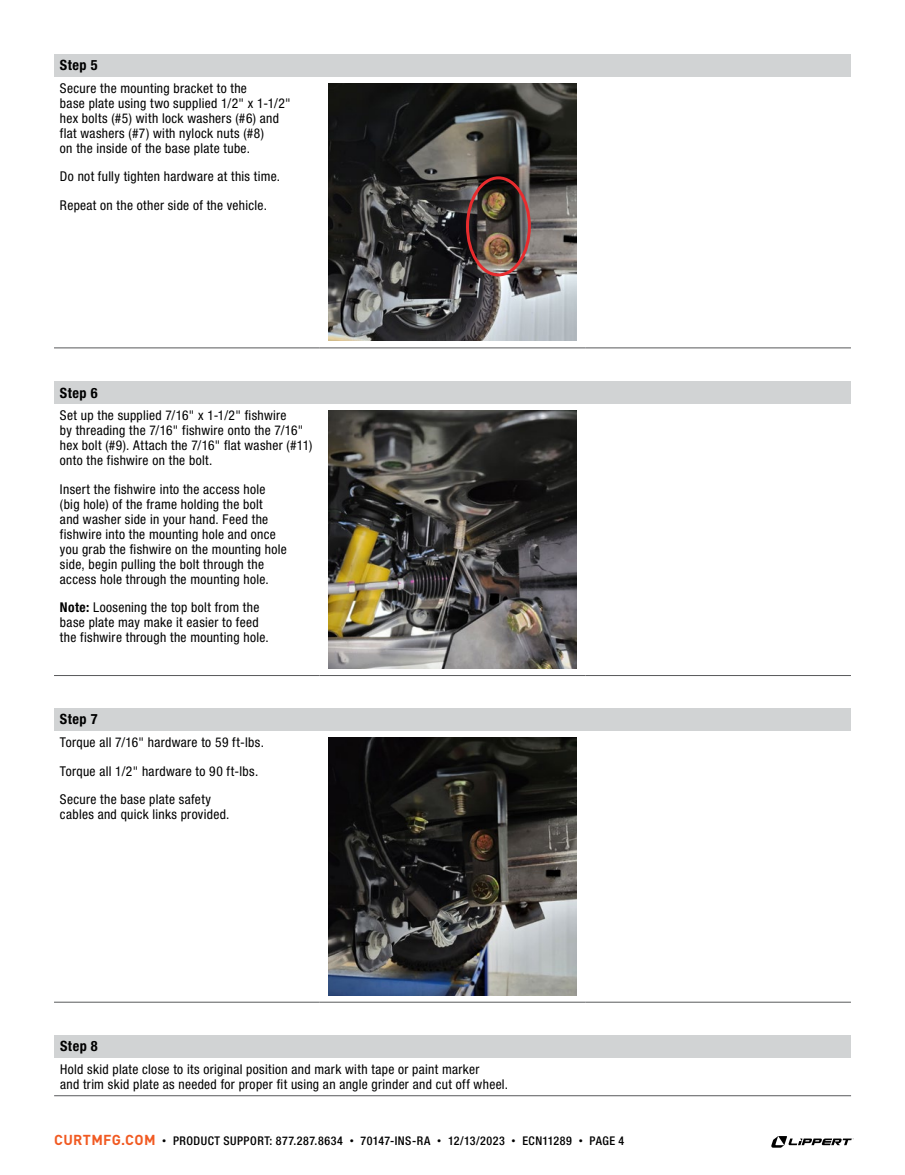
<style>
.page{position:relative;width:905px;height:1175px;background:#fff}
.page>*{position:absolute;margin:0;border:0;box-sizing:border-box;transform-origin:0 0}
.t1{font:700 condensed 14.25px "Helvetica Neue LT Std";letter-spacing:.035em;color:#000}
.t2{font:condensed 13.5px/15px "Helvetica Neue LT Std";letter-spacing:.025em;color:#000}
.t3{font:500 condensed 12px "Helvetica Neue LT Std";letter-spacing:.04em;color:#000}
.s1{font-weight:700}
.s2{font-family:"DINOT";font-weight:700;font-stretch:normal;font-size:14.25px;color:#f15a22}
.s3{font-family:"DINOT";font-weight:400;font-stretch:normal;font-size:9px}
</style>
<div class="page">
<svg style="left:771px;top:1136px;width:82px;height:11px"></svg>
<div style="left:54px;top:54px;width:796px;height:22px;background:#d1d3d4"></div>
<hr style="left:54px;top:347px;width:266px;height:1px;background:#58595b">
<hr style="left:320px;top:347px;width:265px;height:1px;background:#58595b">
<hr style="left:585px;top:347px;width:265px;height:1px;background:#58595b">
<img style="left:329px;top:83px;width:247px;height:258px">
<div style="left:54px;top:382px;width:796px;height:22px;background:#d1d3d4"></div>
<hr style="left:54px;top:675px;width:266px;height:1px;background:#58595b">
<hr style="left:320px;top:675px;width:265px;height:1px;background:#58595b">
<hr style="left:585px;top:675px;width:265px;height:1px;background:#58595b">
<img style="left:329px;top:411px;width:247px;height:257px">
<div style="left:54px;top:708px;width:796px;height:22px;background:#d1d3d4"></div>
<hr style="left:54px;top:1001px;width:266px;height:1px;background:#58595b">
<hr style="left:320px;top:1001px;width:265px;height:1px;background:#58595b">
<hr style="left:585px;top:1001px;width:265px;height:1px;background:#58595b">
<img style="left:329px;top:737px;width:247px;height:258px">
<div style="left:54px;top:1035px;width:797px;height:22px;background:#d1d3d4"></div>
<hr style="left:54px;top:1095px;width:797px;height:1px;background:#58595b">
<div style="left:466px;top:176px;width:65px;height:100px;border:3px solid #e82c2e;border-radius:50%"></div>
<p class="t1" style="left:60px;top:56px;width:39px">Step 5</p>
<p class="t2" style="left:60px;top:80px;width:232px">Secure the mounting bracket to the<br>base plate using two supplied 1/2" x 1-1/2" hex bolts (#5) with lock washers (#6) and flat washers (#7) with nylock nuts (#8)<br>on the inside of the base plate tube.</p>
<p class="t2" style="left:60px;top:162px;width:222px;line-height:28.5px">Do not fully tighten hardware at this time.<br>Repeat on the other side of the vehicle.</p>
<p class="t1" style="left:60px;top:384px;width:39px">Step 6</p>
<p class="t2" style="left:60px;top:408px;width:254px">Set up the supplied 7/16" x 1-1/2" fishwire<br>by threading the 7/16" fishwire onto the 7/16" hex bolt (#9). Attach the 7/16" flat washer (#11) onto the fishwire on the bolt.</p>
<p class="t2" style="left:60px;top:481px;width:228px">Insert the fishwire into the access hole (big hole) of the frame holding the bolt<br>and washer side in your hand. Feed the fishwire into the mounting hole and once you grab the fishwire on the mounting hole side, begin pulling the bolt through the access hole through the mounting hole.</p>
<p class="t2" style="left:60px;top:600px;width:210px"><span class="s1">Note:</span> Loosening the top bolt from the base plate may make it easier to feed the fishwire through the mounting hole.</p>
<p class="t1" style="left:60px;top:710px;width:39px">Step 7</p>
<p class="t2" style="left:60px;top:728px;width:205px;line-height:28.5px">Torque all 7/16" hardware to 59 ft-lbs.<br>Torque all 1/2" hardware to 90 ft-lbs.<br>Secure the base plate safety</p>
<p class="t2" style="left:60px;top:806px;width:171px">cables and quick links provided.</p>
<p class="t1" style="left:60px;top:1037px;width:39px">Step 8</p>
<p class="t2" style="left:60px;top:1061px;width:449px">Hold skid plate close to its original position and mark with tape or paint marker<br>and trim skid plate as needed for proper fit using an angle grinder and cut off wheel.</p>
<p class="t3" style="left:54px;top:1133px;width:571px"><span class="s2">CURTMFG.COM</span> <span class="s3">•</span> PRODUCT SUPPORT: 877.287.8634 <span class="s3">•</span> 70147-INS-RA <span class="s3">•</span> 12/13/2023 <span class="s3">•</span> ECN11289 <span class="s3">•</span> PAGE 4</p>
</div>
